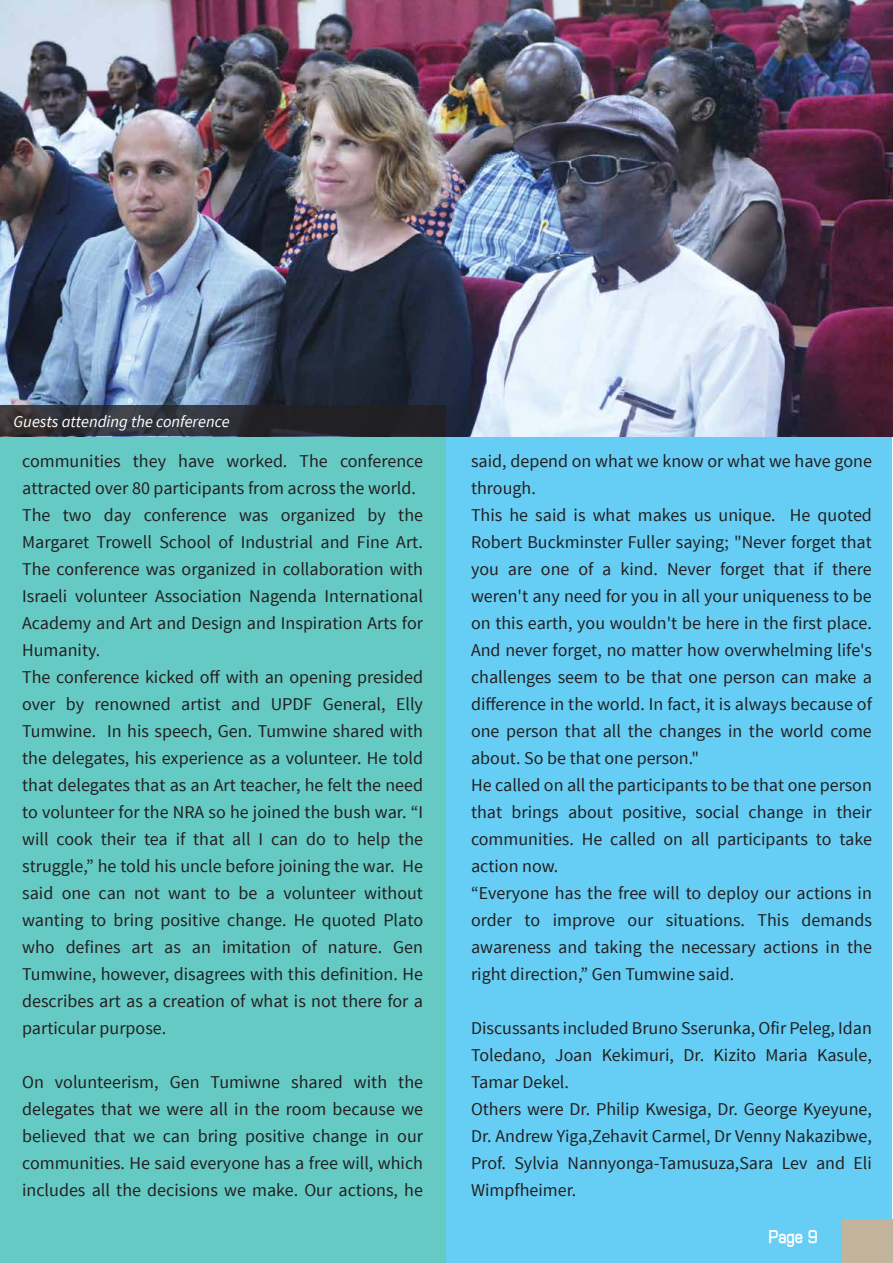
<style>
.page{position:relative;width:893px;height:1263px;background:#fff}
.page>*{position:absolute;margin:0;border:0;box-sizing:border-box;transform-origin:0 0}
.t1{font:18px/27px "Source Sans Pro";color:#231f20}
.t2{font:700 16.95px "Eurasia";color:#fff}
.t3{font:italic 16.5px "Source Sans Pro";color:#fff}
</style>
<div class="page">
<div style="left:0;top:436px;width:446px;height:827px;background:#66cac4"></div>
<div style="left:446px;top:436px;width:446px;height:827px;background:#66cef5"></div>
<div style="left:843px;top:1219px;width:50px;height:44px;background:#c2b59b"></div>
<img style="left:0;top:0;width:892px;height:436px">
<svg style="left:0;top:406px;width:446px;height:30px;background:#2b2b31"></svg>
<p class="t3" style="left:14px;top:411px;width:217px">Guests attending the conference</p>
<p class="t1" style="left:22px;top:448px;width:402px">communities they have worked. The conference attracted over 80 participants from across the world.<br>The two day conference was organized by the Margaret Trowell School of Industrial and Fine Art.<br>The conference was organized in collaboration with Israeli volunteer Association Nagenda International Academy and Art and Design and Inspiration Arts for Humanity.<br>The conference kicked off with an opening presided over by renowned artist and UPDF General, Elly Tumwine. In his speech, Gen. Tumwine shared with the delegates, his experience as a volunteer. He told that delegates that as an Art teacher, he felt the need to volunteer for the NRA so he joined the bush war. “I will cook their tea if that all I can do to help the struggle,” he told his uncle before joining the war. He said one can not want to be a volunteer without wanting to bring positive change. He quoted Plato who defines art as an imitation of nature. Gen Tumwine, however, disagrees with this definition. He describes art as a creation of what is not there for a particular purpose.</p>
<p class="t1" style="left:22px;top:1069px;width:402px;text-align:justify">On volunteerism, Gen Tumiwne shared with the delegates that we were all in the room because we believed that we can bring positive change in our communities. He said everyone has a free will, which includes all the decisions we make. Our actions, he</p>
<p class="t1" style="left:471px;top:448px;width:402px">said, depend on what we know or what we have gone through.<br>This he said is what makes us unique. He quoted Robert Buckminster Fuller saying; "Never forget that you are one of a kind. Never forget that if there weren't any need for you in all your uniqueness to be on this earth, you wouldn't be here in the first place.<br>And never forget, no matter how overwhelming life's challenges seem to be that one person can make a difference in the world. In fact, it is always because of one person that all the changes in the world come about. So be that one person."<br>He called on all the participants to be that one person that brings about positive, social change in their communities. He called on all participants to take action now.<br>“Everyone has the free will to deploy our actions in order to improve our situations. This demands awareness and taking the necessary actions in the right direction,” Gen Tumwine said.</p>
<p class="t1" style="left:471px;top:1015px;width:402px">Discussants included Bruno Sserunka, Ofir Peleg, Idan Toledano, Joan Kekimuri, Dr. Kizito Maria Kasule, Tamar Dekel.<br>Others were Dr. Philip Kwesiga, Dr. George Kyeyune, Dr. Andrew Yiga,Zehavit Carmel, Dr Venny Nakazibwe, Prof. Sylvia Nannyonga-Tamusuza,Sara Lev and Eli Wimpfheimer.</p>
<p class="t2" style="left:769px;top:1226px;width:50px">Page 9</p>
</div>
